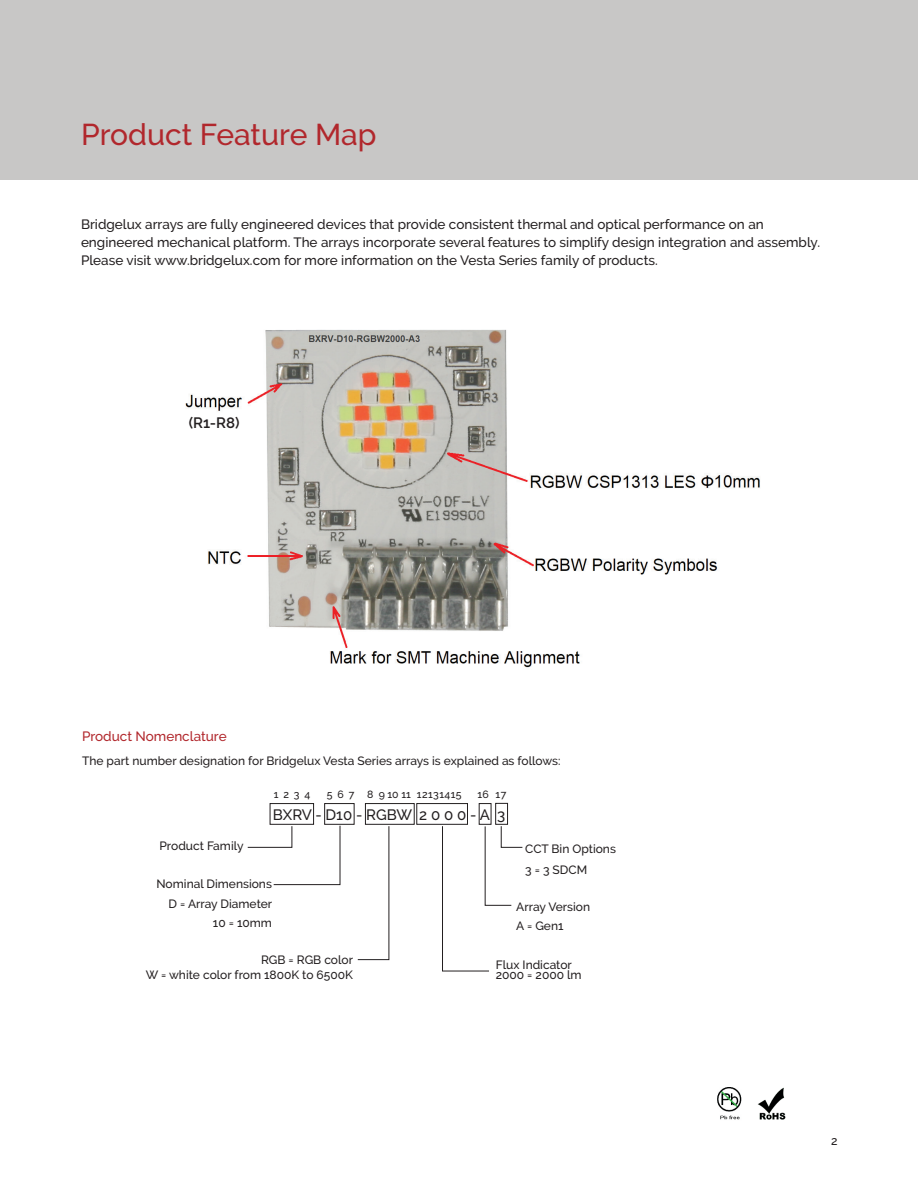
<style>
.page{position:relative;width:918px;height:1188px;background:#fff}
.page>*{position:absolute;margin:0;border:0;box-sizing:border-box;transform-origin:0 0}
.t1{font:500 30px "Raleway";color:#b1272c}
.t2{font:500 15px "Raleway";color:#231f20}
.t3{font:600 15px "Raleway";color:#231f20}
.t4{font:500 13.5px/18px "Raleway";color:#231f20}
.t5{font:500 13.5px "Raleway";color:#b1272c}
.t6{font:500 12px/19.5px "Raleway";color:#231f20}
.t7{font:500 10.5px "Raleway";letter-spacing:.04em;color:#231f20}
</style>
<div class="page">
<div style="left:0;top:0;width:918px;height:180px;background:#c8c7c6"></div>
<svg style="left:357px;top:826px;width:33px;height:134px"></svg>
<svg style="left:247px;top:825px;width:94px;height:60px"></svg>
<svg style="left:442px;top:826px;width:81px;height:146px"></svg>
<img style="left:758px;top:1087px;width:28px;height:33px">
<img style="left:717px;top:1087px;width:25px;height:33px">
<div style="left:270px;top:803px;width:44px;height:22px;border:1px solid #231f20"></div>
<div style="left:324px;top:803px;width:31px;height:22px;border:1px solid #231f20"></div>
<div style="left:365px;top:803px;width:50px;height:22px;border:1px solid #231f20"></div>
<div style="left:416px;top:803px;width:52px;height:22px;border:1px solid #231f20"></div>
<div style="left:479px;top:803px;width:12px;height:22px;border:1px solid #231f20"></div>
<div style="left:495px;top:803px;width:13px;height:22px;border:1px solid #231f20"></div>
<img style="left:185px;top:329px;width:575px;height:339px">
<h1 class="t1" style="left:81px;top:117px;width:297px">Product Feature Map</h1>
<p class="t4" style="left:81px;top:215px;width:741px">Bridgelux arrays are fully engineered devices that provide consistent thermal and optical performance on an engineered mechanical platform. The arrays incorporate several features to simplify design integration and assembly.<br>Please visit www.bridgelux.com for more information on the Vesta Series family of products.</p>
<p class="t3" style="left:189px;top:414px;width:52px">(R1-R8)</p>
<p class="t5" style="left:82px;top:728px;width:146px">Product Nomenclature</p>
<p class="t6" style="left:82px;top:751px;width:480px">The part number designation for Bridgelux Vesta Series arrays is explained as follows:</p>
<p class="t7" style="left:274px;top:788px;width:38px">1 2 3 4</p>
<p class="t7" style="left:327px;top:788px;width:136px">5 6 7 8 9 10 11 12131415</p>
<p class="t7" style="left:478px;top:788px;width:30px">16 17</p>
<p class="t6" style="left:159px;top:836px;width:86px">Product Family</p>
<p class="t2" style="left:273px;top:806px;width:234px">BXRV - D10 - RGBW 2 0 0 0 - A 3</p>
<p class="t6" style="left:157px;top:874px;width:117px;text-align:right">Nominal Dimensions<br>D = Array Diameter<br>10 = 10mm</p>
<p class="t6" style="left:525px;top:838px;width:92px;line-height:21px">CCT Bin Options<br>3 = 3 SDCM</p>
<p class="t6" style="left:516px;top:897px;width:75px">Array Version<br>A = Gen1</p>
<p class="t6" style="left:146px;top:952px;width:209px;line-height:15px;text-align:right">RGB = RGB color<br>W = white color from 1800K to 6500K</p>
<p class="t6" style="left:496px;top:959px;width:87px;line-height:10.5px">Flux Indicator<br>2000 = 2000 lm</p>
<p class="t6" style="left:831px;top:1131px;width:8px">2</p>
</div>
